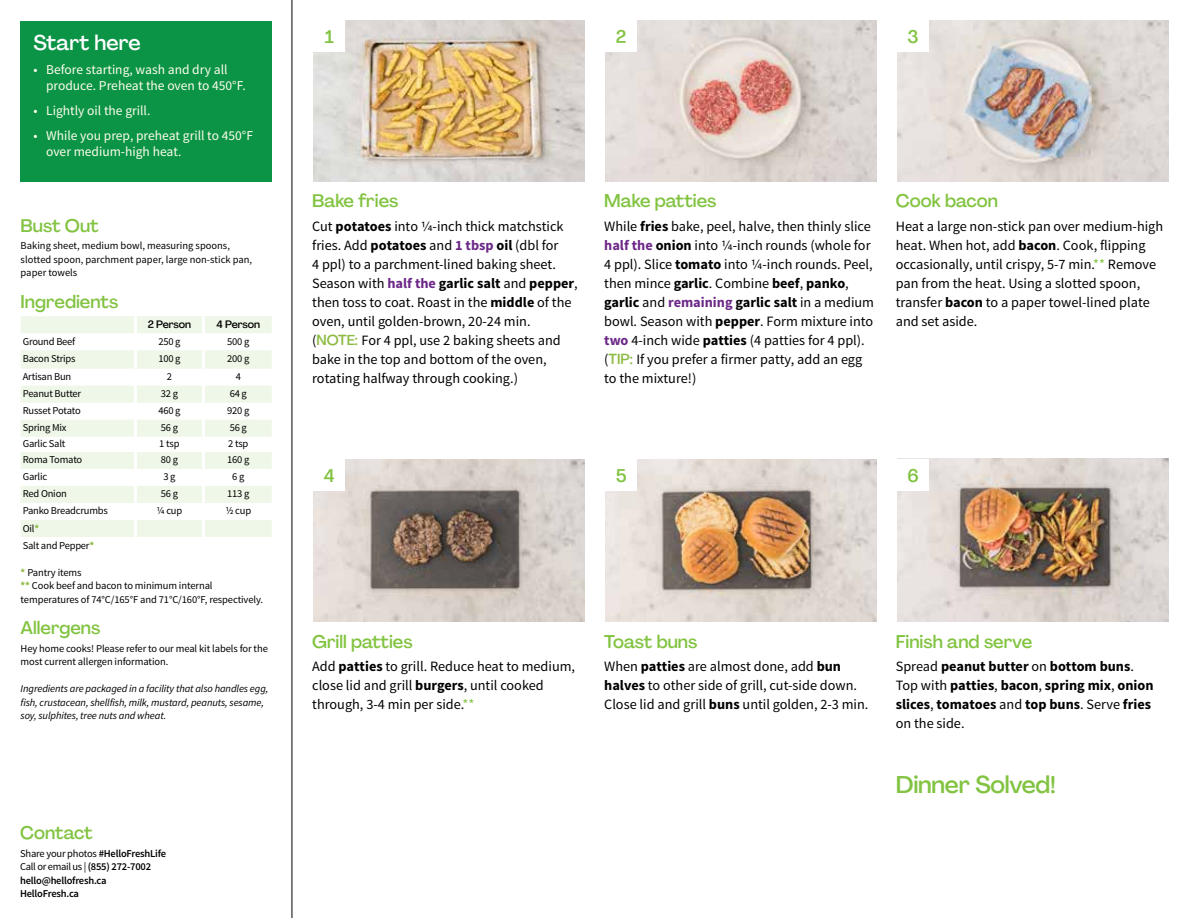
<style>
.page{position:relative;width:1188px;height:918px;background:#fff}
.page>*{position:absolute;margin:0;border:0;box-sizing:border-box;transform-origin:0 0}
.t1{font:500 24px "Agrandir";letter-spacing:-.01em;color:#82c341}
.t2{font:500 21px "Agrandir";color:#fff}
.t3{font:500 18px "Agrandir";color:#82c341}
.t4{font:14.25px/19px "Source Sans Pro";color:#000}
.t5{font:700 14.25px/19px "Source Sans Pro";color:#000}
.t6{font:13.5px/16.2px "Source Sans Pro";color:#fffdec}
.t7{font:10.5px/13.5px "Source Sans Pro";letter-spacing:-.01em;color:#000}
.t8{font:italic 10.5px/13.5px "Source Sans Pro";letter-spacing:-.01em;color:#000}
.t9{font:600 10.5px/13.5px "Source Sans Pro";letter-spacing:-.02em;color:#000}
.t10{font:500 10.5px "Agrandir";letter-spacing:-.01em;color:#000}
.s1{font-weight:700;color:#8cba42}
.s2{font-weight:400}
.s3{font-weight:700}
.s4{font-weight:700;color:#6c2888}
.s5{font-family:"Agrandir";font-weight:500;color:#8cba42}
.s6{color:#82c341}
</style>
<div class="page">
<hr style="left:292px;top:0;width:1px;height:918px;background:#000">
<svg style="left:21px;top:316px;width:251px;height:221px;fill:#eff7e8"></svg>
<hr style="left:134px;top:316px;width:3px;height:17px;background:#fff">
<hr style="left:202px;top:316px;width:3px;height:17px;background:#fff">
<hr style="left:134px;top:333px;width:3px;height:17px;background:#fff">
<hr style="left:202px;top:333px;width:3px;height:17px;background:#fff">
<hr style="left:134px;top:350px;width:3px;height:19px;background:#fff">
<hr style="left:202px;top:350px;width:3px;height:19px;background:#fff">
<hr style="left:134px;top:369px;width:3px;height:17px;background:#fff">
<hr style="left:202px;top:369px;width:3px;height:17px;background:#fff">
<hr style="left:134px;top:386px;width:3px;height:17px;background:#fff">
<hr style="left:202px;top:386px;width:3px;height:17px;background:#fff">
<hr style="left:134px;top:403px;width:3px;height:17px;background:#fff">
<hr style="left:202px;top:403px;width:3px;height:17px;background:#fff">
<hr style="left:134px;top:420px;width:3px;height:17px;background:#fff">
<hr style="left:202px;top:420px;width:3px;height:17px;background:#fff">
<hr style="left:134px;top:437px;width:3px;height:15px;background:#fff">
<hr style="left:202px;top:437px;width:3px;height:15px;background:#fff">
<hr style="left:134px;top:452px;width:3px;height:17px;background:#fff">
<hr style="left:202px;top:452px;width:3px;height:17px;background:#fff">
<hr style="left:134px;top:469px;width:3px;height:17px;background:#fff">
<hr style="left:202px;top:469px;width:3px;height:17px;background:#fff">
<hr style="left:134px;top:486px;width:3px;height:17px;background:#fff">
<hr style="left:202px;top:486px;width:3px;height:17px;background:#fff">
<hr style="left:134px;top:503px;width:3px;height:17px;background:#fff">
<hr style="left:202px;top:503px;width:3px;height:17px;background:#fff">
<hr style="left:134px;top:520px;width:3px;height:17px;background:#fff">
<hr style="left:202px;top:520px;width:3px;height:17px;background:#fff">
<div style="left:21px;top:21px;width:251px;height:160px;background:#0b9446"></div>
<img style="left:313px;top:459px;width:272px;height:162px">
<div style="left:313px;top:459px;width:32px;height:32px;background:#fff"></div>
<img style="left:605px;top:459px;width:272px;height:162px">
<div style="left:605px;top:459px;width:32px;height:32px;background:#fff"></div>
<img style="left:897px;top:459px;width:272px;height:162px">
<div style="left:897px;top:459px;width:32px;height:32px;background:#fff"></div>
<img style="left:313px;top:20px;width:272px;height:161px">
<div style="left:313px;top:20px;width:32px;height:32px;background:#fff"></div>
<img style="left:605px;top:20px;width:272px;height:161px">
<div style="left:605px;top:20px;width:32px;height:32px;background:#fff"></div>
<img style="left:897px;top:20px;width:272px;height:161px">
<div style="left:897px;top:20px;width:32px;height:32px;background:#fff"></div>
<h2 class="t2" style="left:33px;top:29px;width:109px">Start here</h2>
<p class="t6" style="left:46px;top:62px;width:201px;text-indent:-13px">• Before starting, wash and dry all produce. Preheat the oven to 450°F.</p>
<p class="t6" style="left:33px;top:103px;width:119px">• Lightly oil the grill.</p>
<p class="t6" style="left:46px;top:127px;width:208px;text-indent:-13px">• While you prep, preheat grill to 450°F over medium-high heat.</p>
<p class="t3" style="left:21px;top:214px;width:80px">Bust Out</p>
<p class="t7" style="left:21px;top:239px;width:233px">Baking sheet, medium bowl, measuring spoons, slotted spoon, parchment paper, large non-stick pan, paper towels</p>
<p class="t3" style="left:21px;top:290px;width:99px">Ingredients</p>
<p class="t10" style="left:148px;top:318px;width:45px">2 Person</p>
<p class="t10" style="left:217px;top:318px;width:45px">4 Person</p>
<p class="t7" style="left:23px;top:335px;width:54px">Ground Beef</p>
<p class="t7" style="left:158px;top:335px;width:24px">250 g</p>
<p class="t7" style="left:227px;top:335px;width:24px">500 g</p>
<p class="t7" style="left:23px;top:352px;width:54px">Bacon Strips</p>
<p class="t7" style="left:158px;top:352px;width:24px">100 g</p>
<p class="t7" style="left:227px;top:352px;width:24px">200 g</p>
<p class="t7" style="left:23px;top:370px;width:50px">Artisan Bun</p>
<p class="t7" style="left:167px;top:370px;width:7px">2</p>
<p class="t7" style="left:236px;top:370px;width:7px">4</p>
<p class="t7" style="left:23px;top:387px;width:60px">Peanut Butter</p>
<p class="t7" style="left:161px;top:387px;width:19px">32 g</p>
<p class="t7" style="left:230px;top:387px;width:19px">64 g</p>
<p class="t7" style="left:23px;top:404px;width:60px">Russet Potato</p>
<p class="t7" style="left:158px;top:404px;width:24px">460 g</p>
<p class="t7" style="left:227px;top:404px;width:24px">920 g</p>
<p class="t7" style="left:23px;top:421px;width:45px">Spring Mix</p>
<p class="t7" style="left:161px;top:421px;width:19px">56 g</p>
<p class="t7" style="left:230px;top:421px;width:19px">56 g</p>
<p class="t7" style="left:23px;top:437px;width:44px">Garlic Salt</p>
<p class="t7" style="left:159px;top:437px;width:22px">1 tsp</p>
<p class="t7" style="left:228px;top:437px;width:22px">2 tsp</p>
<p class="t7" style="left:23px;top:453px;width:61px">Roma Tomato</p>
<p class="t7" style="left:161px;top:453px;width:19px">80 g</p>
<p class="t7" style="left:227px;top:453px;width:24px">160 g</p>
<p class="t7" style="left:23px;top:470px;width:26px">Garlic</p>
<p class="t7" style="left:163px;top:470px;width:14px">3 g</p>
<p class="t7" style="left:232px;top:470px;width:14px">6 g</p>
<p class="t7" style="left:23px;top:487px;width:46px">Red Onion</p>
<p class="t7" style="left:161px;top:487px;width:19px">56 g</p>
<p class="t7" style="left:227px;top:487px;width:24px">113 g</p>
<p class="t7" style="left:23px;top:504px;width:87px">Panko Breadcrumbs</p>
<p class="t7" style="left:157px;top:504px;width:27px">1/4 cup</p>
<p class="t7" style="left:225px;top:504px;width:27px">1/2 cup</p>
<p class="t7" style="left:23px;top:520px;width:73px;line-height:17px">Oil<span class="s1">*<br></span>Salt and Pepper<span class="s1">*</span></p>
<p class="t7" style="left:21px;top:566px;width:244px"><span class="s1">*</span> Pantry items<br><span class="s1">**</span> Cook beef and bacon to minimum internal temperatures of 74°C/165°F and 71°C/160°F, respectively.</p>
<p class="t3" style="left:21px;top:617px;width:81px">Allergens</p>
<p class="t7" style="left:21px;top:642px;width:249px">Hey home cooks! Please refer to our meal kit labels for the most current allergen information.</p>
<p class="t8" style="left:21px;top:682px;width:249px">Ingredients are packaged in a facility that also handles egg, fish, crustacean, shellfish, milk, mustard, peanuts, sesame, soy, sulphites, tree nuts and wheat.</p>
<p class="t3" style="left:20px;top:822px;width:74px">Contact</p>
<p class="t9" style="left:20px;top:847px;width:147px"><span class="s2">Share your photos</span> #HelloFreshLife<br><span class="s2">Call or email us |</span> (855) 272-7002 hello@hellofresh.ca<br>HelloFresh.ca</p>
<p class="t3" style="left:325px;top:26px;width:11px">1</p>
<p class="t3" style="left:616px;top:25px;width:12px">2</p>
<p class="t3" style="left:908px;top:25px;width:13px">3</p>
<p class="t3" style="left:312px;top:190px;width:88px">Bake fries</p>
<p class="t4" style="left:312px;top:217px;width:267px">Cut <span class="s3">potatoes</span> into 1/4-inch thick matchstick fries. Add <span class="s3">potatoes</span> and <span class="s4">1 tbsp</span> <span class="s3">oil</span> (dbl for<br>4 ppl) to a parchment-lined baking sheet.<br>Season with <span class="s4">half the</span> <span class="s3">garlic salt</span> and <span class="s3">pepper</span>, then toss to coat. Roast in the <span class="s3">middle</span> of the oven, until golden-brown, 20-24 min. (<span class="s5">NOTE:</span> For 4 ppl, use 2 baking sheets and bake in the top and bottom of the oven, rotating halfway through cooking.)</p>
<p class="t3" style="left:604px;top:190px;width:114px">Make patties</p>
<p class="t4" style="left:604px;top:217px;width:271px">While <span class="s3">fries</span> bake, peel, halve, then thinly slice <span class="s4">half the</span> <span class="s3">onion</span> into 1/4-inch rounds (whole for 4 ppl). Slice <span class="s3">tomato</span> into 1/4-inch rounds. Peel, then mince <span class="s3">garlic</span>. Combine <span class="s3">beef</span>, <span class="s3">panko</span>, <span class="s3">garlic</span> and <span class="s4">remaining</span> <span class="s3">garlic salt</span> in a medium bowl. Season with <span class="s3">pepper</span>. Form mixture into <span class="s4">two</span> 4-inch wide <span class="s3">patties</span> (4 patties for 4 ppl). (<span class="s5">TIP:</span> If you prefer a firmer patty, add an egg to the mixture!)</p>
<p class="t3" style="left:896px;top:190px;width:104px">Cook bacon</p>
<p class="t4" style="left:896px;top:217px;width:269px">Heat a large non-stick pan over medium-high heat. When hot, add <span class="s3">bacon</span>. Cook, flipping occasionally, until crispy, 5-7 min.<span class="s6">**</span> Remove pan from the heat. Using a slotted spoon, transfer <span class="s3">bacon</span> to a paper towel-lined plate and set aside.</p>
<p class="t3" style="left:324px;top:465px;width:12px">4</p>
<p class="t3" style="left:616px;top:465px;width:12px">5</p>
<p class="t3" style="left:907px;top:464px;width:13px">6</p>
<p class="t3" style="left:312px;top:630px;width:102px">Grill patties</p>
<p class="t4" style="left:312px;top:657px;width:264px">Add <span class="s3">patties</span> to grill. Reduce heat to medium, close lid and grill <span class="s3">burgers</span>, until cooked through, 3-4 min per side.<span class="s6">**</span></p>
<p class="t3" style="left:604px;top:630px;width:95px">Toast buns</p>
<p class="t4" style="left:604px;top:657px;width:266px">When <span class="s3">patties</span> are almost done, add <span class="s3">bun halves</span> to other side of grill, cut-side down.<br>Close lid and grill <span class="s3">buns</span> until golden, 2-3 min.</p>
<p class="t3" style="left:896px;top:630px;width:138px">Finish and serve</p>
<p class="t5" style="left:896px;top:657px;width:259px"><span class="s2">Spread</span> peanut butter <span class="s2">on</span> bottom buns<span class="s2">.<br>Top with</span> patties<span class="s2">,</span> bacon<span class="s2">,</span> spring mix<span class="s2">,</span> onion slices<span class="s2">,</span> tomatoes <span class="s2">and</span> top buns<span class="s2">. Serve</span> fries <span class="s2">on the side.</span></p>
<h1 class="t1" style="left:896px;top:770px;width:162px">Dinner Solved!</h1>
</div>
